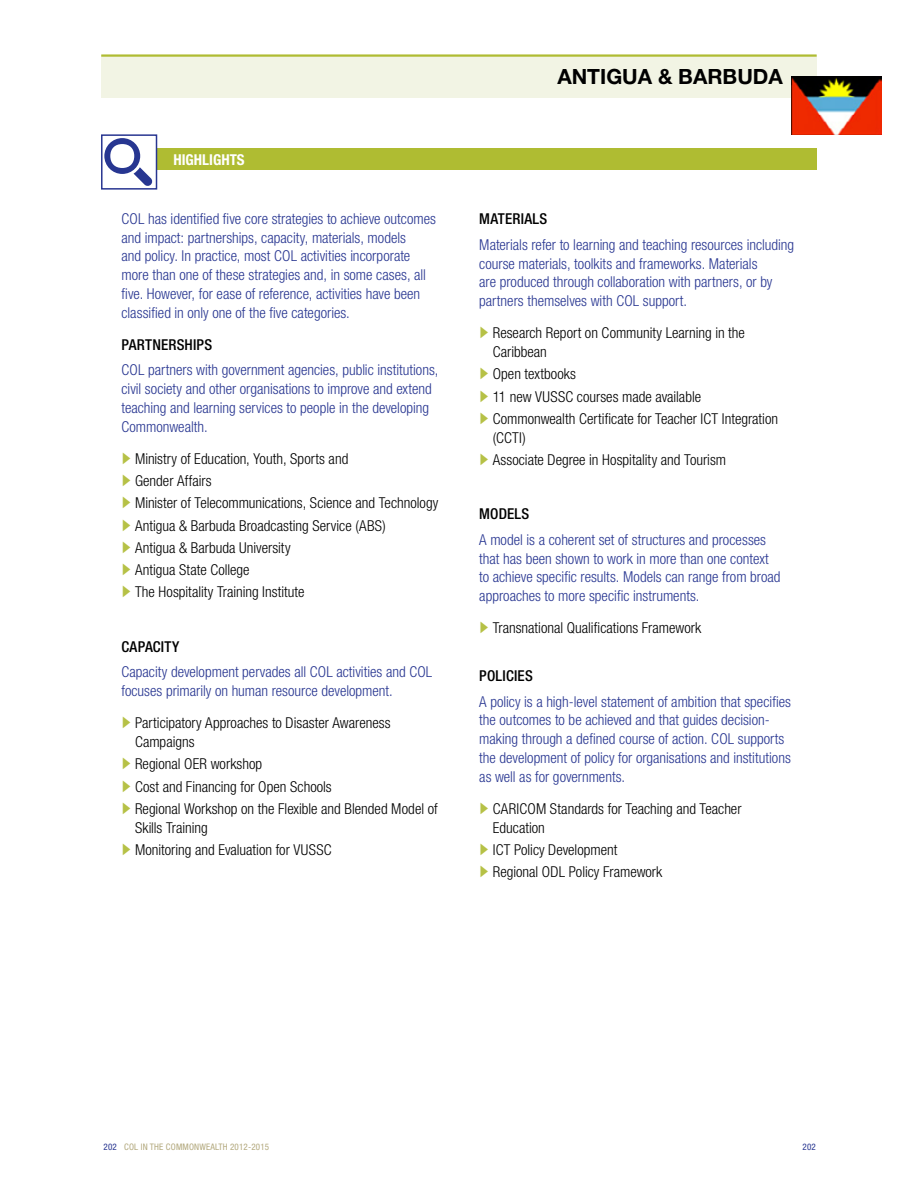
<style>
.page{position:relative;width:918px;height:1188px;background:#fff}
.page>*{position:absolute;margin:0;border:0;box-sizing:border-box;transform-origin:0 0}
.H1__country__Right{font:700 21px "Helvetica Neue LT Std";color:#000}
.Body_blurb{font:300 condensed 15px/18.8px "Helvetica Neue LT Std";color:#283691}
.t1{font:300 condensed 15px/18.8px "Helvetica Neue LT Std";color:#000}
.Body{font:500 condensed 15px "Helvetica Neue LT Std";letter-spacing:.015em;color:#000}
.Text_Frame_head_Dark{font:700 condensed 15px "Helvetica Neue LT Std";color:#fff}
.t2{font:condensed 9px "Helvetica Neue LT Std";letter-spacing:.02em;color:#b3a97e}
.footer_page_number{font:condensed 9px "Helvetica Neue LT Std";color:#283691}
.s1{font-family:"Arial";font-weight:400;font-stretch:normal;font-size:16.5px;color:#b6c146}
.s2{color:#283691}
</style>
<div class="page">
<div style="left:101px;top:55px;width:716px;height:42px;background:#f2f4e4"></div>
<hr style="left:101px;top:54px;width:716px;height:3px;background:#afbc32">
<img style="left:792px;top:76px;width:90px;height:59px">
<div style="left:106px;top:149px;width:711px;height:21px;background:#afbc32"></div>
<div style="left:101px;top:134px;width:56px;height:56px;background:#fff;border:2px solid #283691"></div>
<svg style="left:104px;top:138px;width:48px;height:48px"></svg>
<p class="Text_Frame_head_Dark" style="left:173px;top:150px;width:73px">HIGHLIGHTS</p>
<p class="Body_blurb" style="left:122px;top:209px;width:316px">COL has identified five core strategies to achieve outcomes and impact: partnerships, capacity, materials, models<br>and policy. In practice, most COL activities incorporate more than one of these strategies and, in some cases, all five. However, for ease of reference, activities have been classified in only one of the five categories.</p>
<p class="Body" style="left:122px;top:336px;width:92px">PARTNERSHIPS</p>
<p class="Body_blurb" style="left:122px;top:361px;width:318px">COL partners with government agencies, public institutions, civil society and other organisations to improve and extend teaching and learning services to people in the developing Commonwealth.</p>
<p class="t1" style="left:122px;top:449px;width:228px"><span class="s1">►</span> Ministry of Education, Youth, Sports and</p>
<p class="t1" style="left:122px;top:471px;width:92px"><span class="s1">►</span> Gender Affairs</p>
<p class="t1" style="left:122px;top:494px;width:318px"><span class="s1">►</span> Minister of Telecommunications, Science and Technology</p>
<p class="t1" style="left:122px;top:516px;width:266px"><span class="s1">►</span> Antigua &amp; Barbuda Broadcasting Service (ABS)</p>
<p class="t1" style="left:122px;top:538px;width:171px"><span class="s1">►</span> Antigua &amp; Barbuda University</p>
<p class="t1" style="left:122px;top:560px;width:130px"><span class="s1">►</span> Antigua State College</p>
<p class="t1" style="left:122px;top:583px;width:185px"><span class="s1">►</span> The Hospitality Training Institute</p>
<p class="Body" style="left:122px;top:638px;width:59px">CAPACITY</p>
<p class="Body_blurb" style="left:122px;top:663px;width:312px">Capacity development pervades all COL activities and COL focuses primarily on human resource development.</p>
<p class="t1" style="left:135px;top:714px;width:257px;text-indent:-14px"><span class="s1">►</span> Participatory Approaches to Disaster Awareness<br>Campaigns</p>
<p class="t1" style="left:122px;top:755px;width:142px"><span class="s1">►</span> Regional OER workshop</p>
<p class="t1" style="left:122px;top:777px;width:212px"><span class="s1">►</span> Cost and Financing for Open Schools</p>
<p class="t1" style="left:135px;top:799px;width:304px;text-indent:-14px"><span class="s1">►</span> Regional Workshop on the Flexible and Blended Model of<br>Skills Training</p>
<p class="t1" style="left:122px;top:840px;width:212px"><span class="s1">►</span> Monitoring and Evaluation for VUSSC</p>
<p class="H1__country__Right" style="left:557px;top:63px;width:227px">ANTIGUA &amp; BARBUDA</p>
<p class="Body" style="left:479px;top:210px;width:70px">MATERIALS</p>
<p class="Body_blurb" style="left:479px;top:235px;width:316px">Materials refer to learning and teaching resources including course materials, toolkits and frameworks. Materials<br>are produced through collaboration with partners, or by partners themselves with COL support.</p>
<p class="t1" style="left:493px;top:324px;width:254px;text-indent:-14px"><span class="s1">►</span> Research Report on Community Learning in the<br>Caribbean</p>
<p class="t1" style="left:479px;top:365px;width:98px"><span class="s1">►</span> Open textbooks</p>
<p class="t1" style="left:479px;top:387px;width:223px"><span class="s1">►</span> 11 new VUSSC courses made available</p>
<p class="t1" style="left:493px;top:409px;width:287px;text-indent:-14px"><span class="s1">►</span> Commonwealth Certificate for Teacher ICT Integration (CCTI)</p>
<p class="t1" style="left:479px;top:450px;width:248px"><span class="s1">►</span> Associate Degree in Hospitality and Tourism</p>
<p class="Body" style="left:479px;top:505px;width:52px">MODELS</p>
<p class="Body_blurb" style="left:479px;top:530px;width:303px">A model is a coherent set of structures and processes that has been shown to work in more than one context to achieve specific results. Models can range from broad approaches to more specific instruments.</p>
<p class="t1" style="left:479px;top:619px;width:223px"><span class="s1">►</span> Transnational Qualifications Framework</p>
<p class="Body" style="left:479px;top:667px;width:55px">POLICIES</p>
<p class="Body_blurb" style="left:479px;top:692px;width:313px">A policy is a high-level statement of ambition that specifies the outcomes to be achieved and that guides decision&shy;making through a defined course of action. COL supports the development of policy for organisations and institutions as well as for governments.</p>
<p class="t1" style="left:493px;top:799px;width:250px;text-indent:-14px"><span class="s1">►</span> CARICOM Standards for Teaching and Teacher<br>Education</p>
<p class="t1" style="left:479px;top:840px;width:140px"><span class="s1">►</span> ICT Policy Development</p>
<p class="t1" style="left:479px;top:862px;width:185px"><span class="s1">►</span> Regional ODL Policy Framework</p>
<p class="t2" style="left:104px;top:1141px;width:167px"><span class="s2">202</span> COL IN THE COMMONWEALTH 2012-2015</p>
<p class="footer_page_number" style="left:803px;top:1141px;width:15px">202</p>
</div>
